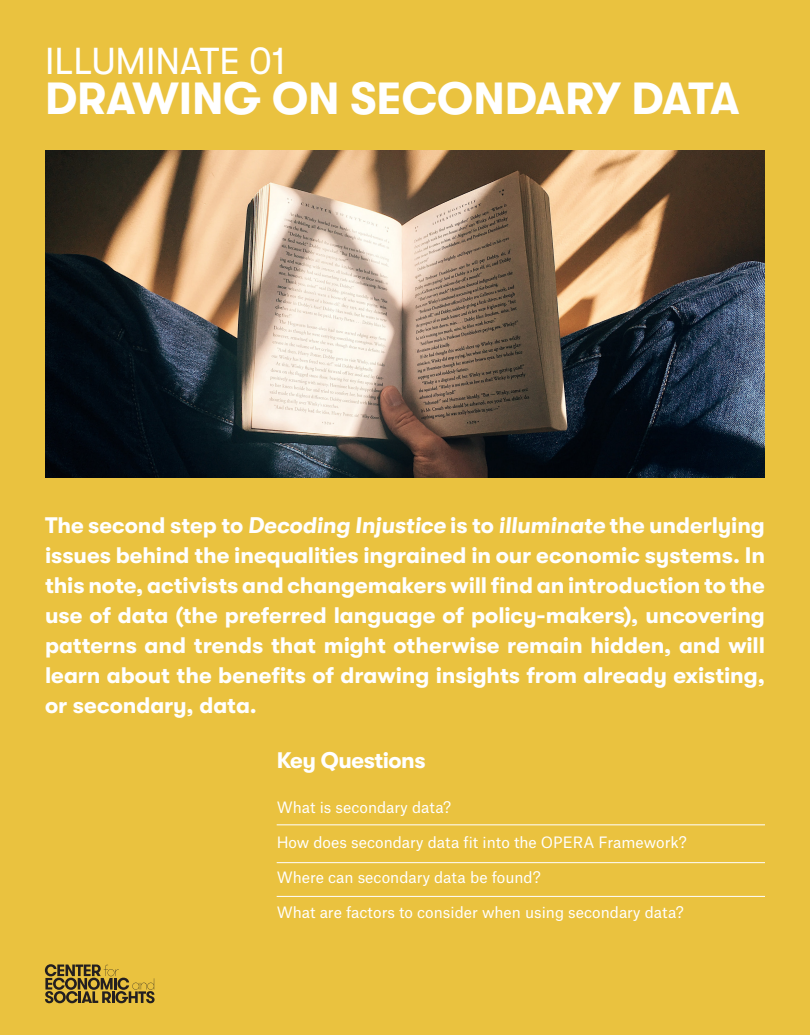
<style>
.page{position:relative;width:810px;height:1035px;background:#eac23f}
.page>*{position:absolute;margin:0;border:0;box-sizing:border-box;transform-origin:0 0}
.Headline_-_GT_Walshe{font:700 45px "GT Walsheim";color:#fff}
.Headline_-_GT_Walshe-2{font:37.5px "GT Walsheim";color:#fff}
.Introduction_-_GT_Wa{font:700 22.5px/30px "GT Walsheim";letter-spacing:-.005em;color:#fff;text-align:justify}
.Hed_-_GT_Walsheim{font:700 22.5px "GT Walsheim";letter-spacing:-.02em;color:#fff}
.Body_-_Atlas_Grotesk{font:15px "Atlas Grotesk";color:#fff}
.s1{font-family:"GT Walsheim Bd Ob";font-weight:400}
</style>
<div class="page">
<svg style="left:45px;top:964px;width:110px;height:39px"></svg>
<hr style="left:277px;top:825px;width:488px;height:1px;background:#fff">
<hr style="left:277px;top:862px;width:488px;height:1px;background:#fff">
<hr style="left:277px;top:896px;width:488px;height:1px;background:#fff">
<img style="left:45px;top:150px;width:720px;height:328px">
<p class="Headline_-_GT_Walshe-2" style="left:45px;top:41px;width:243px">ILLUMINATE 01</p>
<p class="Headline_-_GT_Walshe" style="left:45px;top:74px;width:696px">DRAWING ON SECONDARY DATA</p>
<p class="Introduction_-_GT_Wa" style="left:45px;top:510px;width:722px">The second step to <span class="s1">Decoding Injustice</span> is to <span class="s1">illuminate</span> the underlying issues behind the inequalities ingrained in our economic systems. In this note, activists and changemakers will find an introduction to the use of data (the preferred language of policy-makers), uncovering patterns and trends that might otherwise remain hidden, and will learn about the benefits of drawing insights from already existing, or secondary, data.</p>
<p class="Hed_-_GT_Walsheim" style="left:277px;top:747px;width:151px">Key Questions</p>
<p class="Body_-_Atlas_Grotesk" style="left:277px;top:795px;width:176px">What is secondary data?</p>
<p class="Body_-_Atlas_Grotesk" style="left:277px;top:830px;width:412px">How does secondary data fit into the OPERA Framework?</p>
<p class="Body_-_Atlas_Grotesk" style="left:277px;top:865px;width:266px">Where can secondary data be found?</p>
<p class="Body_-_Atlas_Grotesk" style="left:277px;top:900px;width:409px">What are factors to consider when using secondary data?</p>
</div>
